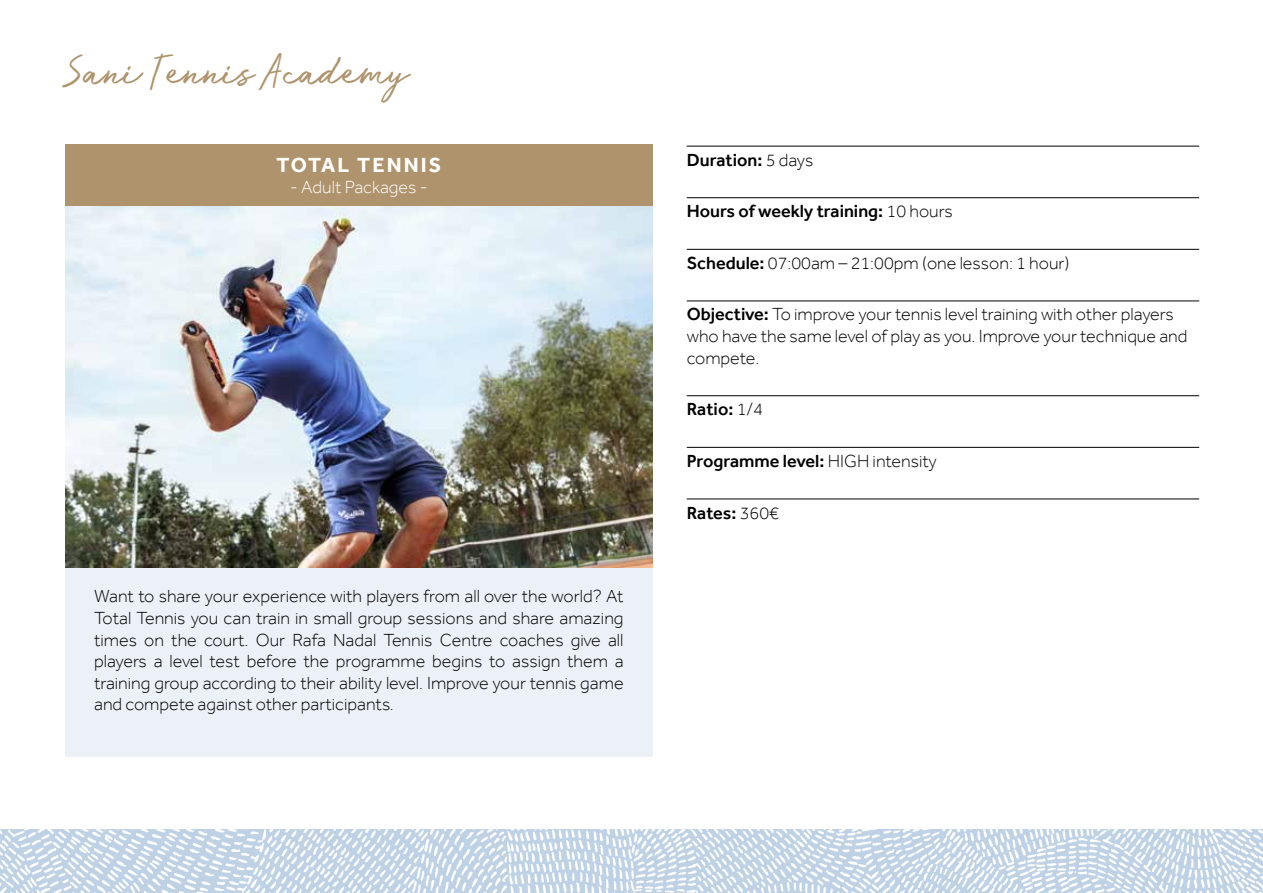
<style>
.page{position:relative;width:1263px;height:893px;background:#fff}
.page>*{position:absolute;margin:0;border:0;box-sizing:border-box;transform-origin:0 0}
.t1{font:42px "Run Wild";color:#ae936c}
.t2{font:700 21px "Effra";letter-spacing:.1em;color:#fff}
.t3{font:300 18px/21.6px "Effra";color:#000;text-align:justify}
.t4{font:500 18px "Effra";color:#000}
.t5{font:300 18px "Effra";color:#fff}
.s1{font-weight:300}
.s2{font-weight:500}
</style>
<div class="page">
<img style="left:0;top:829px;width:1263px;height:64px">
<div style="left:65px;top:166px;width:588px;height:591px;background:#ecf1f7"></div>
<div style="left:65px;top:144px;width:588px;height:62px;background:#ae936c"></div>
<img style="left:65px;top:206px;width:588px;height:362px">
<hr style="left:687px;top:146px;width:512px;height:1px;background:#000">
<hr style="left:687px;top:197px;width:512px;height:1px;background:#000">
<hr style="left:687px;top:249px;width:512px;height:1px;background:#000">
<hr style="left:687px;top:301px;width:512px;height:1px;background:#000">
<hr style="left:687px;top:395px;width:512px;height:1px;background:#000">
<hr style="left:687px;top:447px;width:512px;height:1px;background:#000">
<hr style="left:687px;top:499px;width:512px;height:1px;background:#000">
<h1 class="t1" style="left:64px;top:49px;width:345px">Sani Tennis Academy</h1>
<p class="t2" style="left:276px;top:152px;width:166px">TOTAL TENNIS</p>
<p class="t5" style="left:290px;top:177px;width:139px">- Adult Packages -</p>
<p class="t3" style="left:94px;top:585px;width:531px">Want to share your experience with players from all over the world? At Total Tennis you can train in small group sessions and share amazing times on the court. Our Rafa Nadal Tennis Centre coaches give all players a level test before the programme begins to assign them a training group according to their ability level. Improve your tennis game and compete against other participants.</p>
<p class="t4" style="left:687px;top:149px;width:128px">Duration: <span class="s1">5 days</span></p>
<p class="t4" style="left:687px;top:200px;width:267px">Hours of weekly training: <span class="s1">10 hours</span></p>
<p class="t3" style="left:687px;top:252px;width:384px"><span class="s2">Schedule:</span> 07:00am – 21:00pm (one lesson: 1 hour)</p>
<p class="t3" style="left:687px;top:304px;width:502px;text-align:left"><span class="s2">Objective:</span> To improve your tennis level training with other players who have the same level of play as you. Improve your technique and compete.</p>
<p class="t4" style="left:687px;top:398px;width:78px">Ratio: <span class="s1">1/4</span></p>
<p class="t4" style="left:687px;top:450px;width:252px">Programme level: <span class="s1">HIGH intensity</span></p>
<p class="t4" style="left:687px;top:502px;width:94px">Rates: <span class="s1">360€</span></p>
</div>
